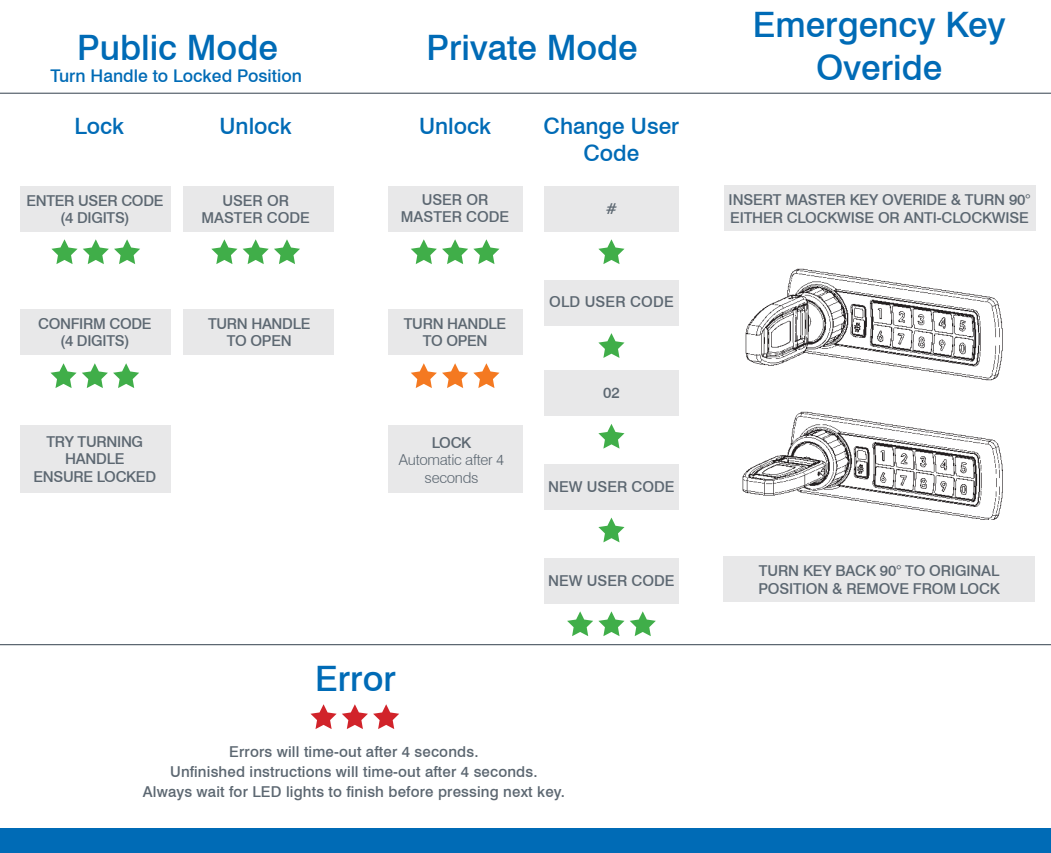
<style>
.page{position:relative;width:1051px;height:853px;background:#fff}
.page>*{position:absolute;margin:0;border:0;box-sizing:border-box;transform-origin:0 0}
.t1{font:500 35px/42.5px "Swiss 721 BT";color:#006bb6;text-align:center}
.t2{font:500 22.5px/27.5px "Swiss 721 BT";color:#006bb6;text-align:center}
.t3{font:500 17.5px "Swiss 721 BT";color:#006bb6}
.t4{font:500 15px/17.5px "Swiss 721 BT";letter-spacing:-.01em;color:#5c6771;text-align:center}
.t5{font:500 15px/20px "Swiss 721 BT";letter-spacing:.01em;color:#5c6771;text-align:center}
.t6{font:300 15px/17.5px "Swiss 721 BT";letter-spacing:-.02em;color:#5c6771;text-align:center}
</style>
<div class="page">
<div style="left:0;top:827px;width:1050px;height:25px;background:#006bb6"></div>
<hr style="left:0;top:93px;width:1050px;height:1px;background:#5c6771">
<hr style="left:0;top:643px;width:1050px;height:2px;background:#5c6771">
<div style="left:544px;top:186px;width:134px;height:45px;background:#e8e8e9"></div>
<div style="left:20px;top:186px;width:150px;height:45px;background:#e8e8e9"></div>
<div style="left:544px;top:280px;width:134px;height:45px;background:#e8e8e9"></div>
<div style="left:544px;top:370px;width:134px;height:46px;background:#e8e8e9"></div>
<div style="left:544px;top:464px;width:134px;height:45px;background:#e8e8e9"></div>
<div style="left:544px;top:558px;width:134px;height:45px;background:#e8e8e9"></div>
<div style="left:20px;top:309px;width:150px;height:45px;background:#e8e8e9"></div>
<div style="left:20px;top:425px;width:150px;height:67px;background:#e8e8e9"></div>
<div style="left:387px;top:425px;width:135px;height:67px;background:#e8e8e9"></div>
<div style="left:183px;top:309px;width:151px;height:45px;background:#e8e8e9"></div>
<div style="left:387px;top:309px;width:135px;height:45px;background:#e8e8e9"></div>
<svg style="left:598px;top:239px;width:26px;height:25px"></svg>
<svg style="left:598px;top:333px;width:26px;height:25px"></svg>
<svg style="left:598px;top:424px;width:26px;height:24px"></svg>
<svg style="left:598px;top:517px;width:26px;height:25px"></svg>
<svg style="left:567px;top:611px;width:88px;height:24px"></svg>
<div style="left:387px;top:186px;width:135px;height:45px;background:#e8e8e9"></div>
<div style="left:723px;top:185px;width:312px;height:45px;background:#e8e8e9"></div>
<div style="left:183px;top:186px;width:151px;height:45px;background:#e8e8e9"></div>
<svg style="left:411px;top:239px;width:88px;height:25px"></svg>
<svg style="left:211px;top:239px;width:89px;height:25px"></svg>
<svg style="left:50px;top:363px;width:89px;height:25px"></svg>
<svg style="left:310px;top:704px;width:26px;height:24px"></svg>
<svg style="left:342px;top:704px;width:57px;height:24px"></svg>
<svg style="left:51px;top:239px;width:26px;height:25px"></svg>
<svg style="left:83px;top:239px;width:57px;height:25px"></svg>
<svg style="left:411px;top:363px;width:88px;height:25px"></svg>
<img style="left:745px;top:268px;width:258px;height:113px">
<img style="left:742px;top:411px;width:261px;height:107px">
<div style="left:723px;top:556px;width:311px;height:45px;background:#e8e8e9"></div>
<h1 class="t1" style="left:77px;top:26px;width:202px">Public Mode</h1>
<p class="t3" style="left:50px;top:65px;width:253px">Turn Handle to Locked Position</p>
<h1 class="t1" style="left:426px;top:26px;width:213px">Private Mode</h1>
<h2 class="t2" style="left:219px;top:112px;width:74px">Unlock</h2>
<h2 class="t2" style="left:543px;top:112px;width:137px">Change User<br>Code</h2>
<h2 class="t2" style="left:74px;top:112px;width:51px">Lock</h2>
<h2 class="t2" style="left:419px;top:112px;width:74px">Unlock</h2>
<p class="t4" style="left:26px;top:191px;width:138px">ENTER USER CODE (4 DIGITS)</p>
<p class="t4" style="left:201px;top:191px;width:110px">USER OR<br>MASTER CODE</p>
<p class="t4" style="left:401px;top:190px;width:110px">USER OR<br>MASTER CODE</p>
<p class="t4" style="left:605px;top:199px;width:13px">#</p>
<p class="t5" style="left:549px;top:292px;width:126px">OLD USER CODE</p>
<p class="t4" style="left:38px;top:314px;width:115px">CONFIRM CODE (4 DIGITS)</p>
<p class="t4" style="left:208px;top:314px;width:104px">TURN HANDLE<br>TO OPEN</p>
<p class="t4" style="left:404px;top:314px;width:104px">TURN HANDLE<br>TO OPEN</p>
<p class="t4" style="left:603px;top:383px;width:18px">02</p>
<p class="t4" style="left:34px;top:432px;width:124px">TRY TURNING<br>HANDLE<br>ENSURE LOCKED</p>
<p class="t4" style="left:431px;top:433px;width:41px">LOCK</p>
<p class="t6" style="left:399px;top:451px;width:107px">Automatic after 4 seconds</p>
<p class="t4" style="left:548px;top:477px;width:128px">NEW USER CODE</p>
<p class="t4" style="left:548px;top:571px;width:128px">NEW USER CODE</p>
<h1 class="t1" style="left:315px;top:656px;width:82px">Error</h1>
<p class="t5" style="left:143px;top:741px;width:423px">Errors will time-out after 4 seconds.<br>Unfinished instructions will time-out after 4 seconds.<br>Always wait for LED lights to finish before pressing next key.</p>
<h1 class="t1" style="left:752px;top:3px;width:254px">Emergency Key<br>Overide</h1>
<p class="t4" style="left:728px;top:191px;width:303px;text-align:left">INSERT MASTER KEY OVERIDE &amp; TURN 90°<br>EITHER CLOCKWISE OR ANTI-CLOCKWISE</p>
<p class="t4" style="left:758px;top:561px;width:243px;text-align:left">TURN KEY BACK 90° TO ORIGINAL<br>POSITION &amp; REMOVE FROM LOCK</p>
</div>
